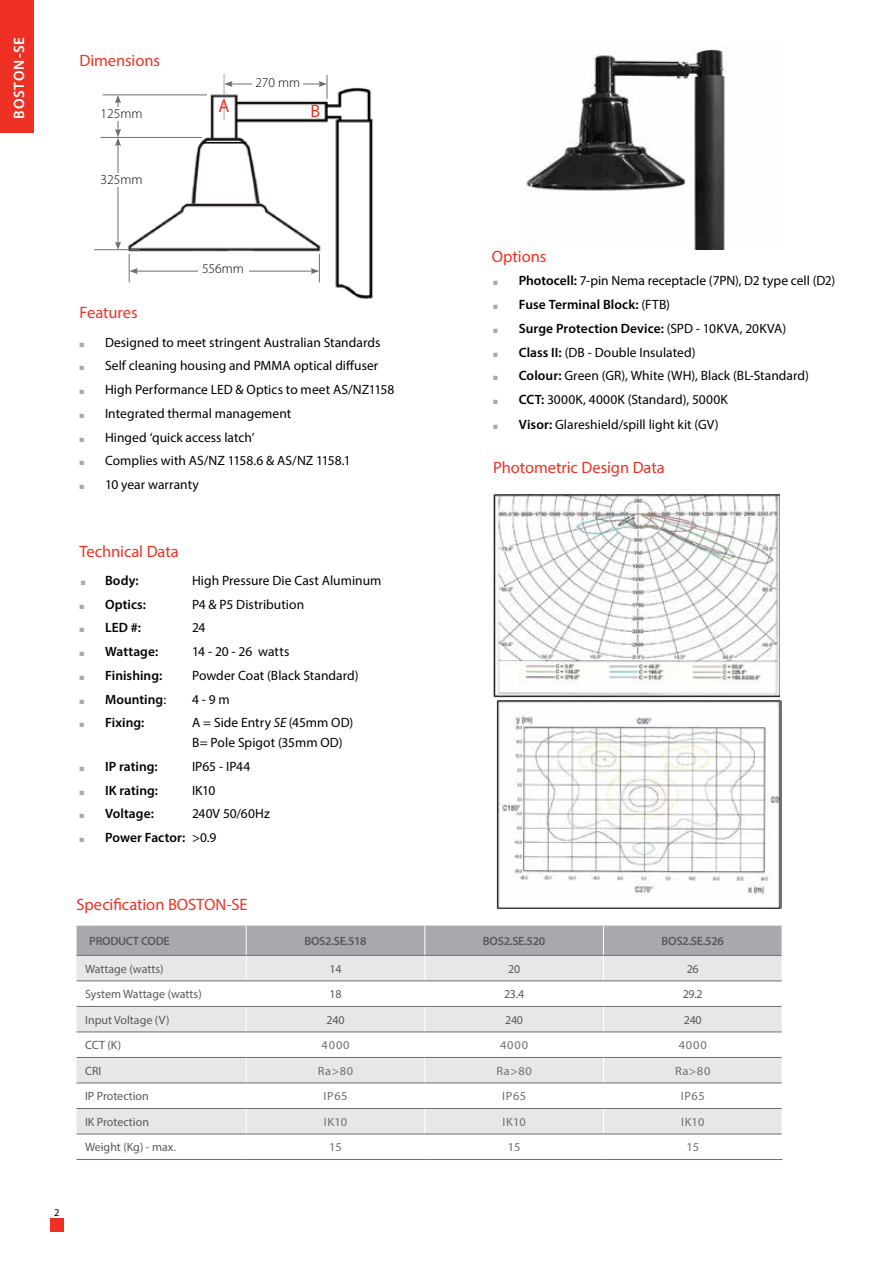
<style>
.page{position:relative;width:893px;height:1263px;background:#fff}
.page>*{position:absolute;margin:0;border:0;box-sizing:border-box;transform-origin:0 0}
.t1{font:18px "Myriad Pro";color:#ee3124}
.t2{font:16.5px "Myriad Pro";letter-spacing:-.005em;color:#ee3124}
.t3{font:600 15px "Myriad Pro";letter-spacing:.05em;color:#fff}
.t4{font:13.5px/23.7px "Myriad Pro";color:#000}
.t5{font:600 13.5px "Myriad Pro";letter-spacing:.005em;color:#000}
.t6{font:300 13.5px "Myriad Pro";color:#000}
.t7{font:12px "Myriad Pro";color:#58595b}
.t8{font:12px "Myriad Pro";letter-spacing:.06em;color:#6d6e71}
.t9{font:600 12px "Myriad Pro";letter-spacing:-.025em;color:#58595b}
.t10{font:10.5px "Myriad Pro";color:#000}
.s1{font-family:"DIN2014";font-weight:700;font-size:27px;color:#a7a9ac}
.s2{font-weight:400}
.s3{font-style:italic}
.s4{font-weight:600}
</style>
<div class="page">
<img style="left:121px;top:74px;width:253px;height:226px">
<hr style="left:230px;top:84px;width:91px;height:1px;background:#6d6e71">
<svg style="left:319px;top:75px;width:9px;height:24px"></svg>
<svg style="left:224px;top:74px;width:9px;height:46px"></svg>
<div style="left:253px;top:77px;width:50px;height:13px;background:#fff"></div>
<hr style="left:136px;top:271px;width:177px;height:1px;background:#6d6e71">
<svg style="left:311px;top:254px;width:9px;height:28px"></svg>
<svg style="left:129px;top:254px;width:9px;height:28px"></svg>
<div style="left:198px;top:263px;width:50px;height:13px;background:#fff"></div>
<hr style="left:94px;top:249px;width:46px;height:1px;background:#6d6e71">
<hr style="left:101px;top:137px;width:101px;height:1px;background:#6d6e71">
<hr style="left:118px;top:144px;width:1px;height:100px;background:#6d6e71">
<svg style="left:115px;top:241px;width:6px;height:9px"></svg>
<div style="left:96px;top:174px;width:51px;height:13px;background:#fff"></div>
<hr style="left:103px;top:95px;width:104px;height:1px;background:#6d6e71">
<hr style="left:118px;top:101px;width:1px;height:30px;background:#6d6e71">
<svg style="left:115px;top:129px;width:6px;height:17px"></svg>
<svg style="left:115px;top:95px;width:6px;height:8px"></svg>
<div style="left:96px;top:108px;width:51px;height:13px;background:#fff"></div>
<hr style="left:202px;top:142px;width:44px;height:2px;background:#000">
<svg style="left:77px;top:926px;width:705px;height:208px"></svg>
<hr style="left:77px;top:955px;width:169px;height:1px;background:#6d6e71">
<hr style="left:246px;top:955px;width:179px;height:1px;background:#6d6e71">
<hr style="left:425px;top:955px;width:178px;height:1px;background:#6d6e71">
<hr style="left:603px;top:955px;width:179px;height:1px;background:#6d6e71">
<hr style="left:77px;top:981px;width:169px;height:1px;background:#6d6e71">
<hr style="left:246px;top:981px;width:179px;height:1px;background:#6d6e71">
<hr style="left:425px;top:981px;width:178px;height:1px;background:#6d6e71">
<hr style="left:603px;top:981px;width:179px;height:1px;background:#6d6e71">
<hr style="left:77px;top:1006px;width:169px;height:1px;background:#6d6e71">
<hr style="left:246px;top:1006px;width:179px;height:1px;background:#6d6e71">
<hr style="left:425px;top:1006px;width:178px;height:1px;background:#6d6e71">
<hr style="left:603px;top:1006px;width:179px;height:1px;background:#6d6e71">
<hr style="left:77px;top:1032px;width:169px;height:1px;background:#6d6e71">
<hr style="left:246px;top:1032px;width:179px;height:1px;background:#6d6e71">
<hr style="left:425px;top:1032px;width:178px;height:1px;background:#6d6e71">
<hr style="left:603px;top:1032px;width:179px;height:1px;background:#6d6e71">
<hr style="left:77px;top:1057px;width:169px;height:1px;background:#6d6e71">
<hr style="left:246px;top:1057px;width:179px;height:1px;background:#6d6e71">
<hr style="left:425px;top:1057px;width:178px;height:1px;background:#6d6e71">
<hr style="left:603px;top:1057px;width:179px;height:1px;background:#6d6e71">
<hr style="left:77px;top:1083px;width:169px;height:1px;background:#6d6e71">
<hr style="left:246px;top:1083px;width:179px;height:1px;background:#6d6e71">
<hr style="left:425px;top:1083px;width:178px;height:1px;background:#6d6e71">
<hr style="left:603px;top:1083px;width:179px;height:1px;background:#6d6e71">
<hr style="left:77px;top:1108px;width:169px;height:1px;background:#6d6e71">
<hr style="left:246px;top:1108px;width:179px;height:1px;background:#6d6e71">
<hr style="left:425px;top:1108px;width:178px;height:1px;background:#6d6e71">
<hr style="left:603px;top:1108px;width:179px;height:1px;background:#6d6e71">
<hr style="left:77px;top:1134px;width:169px;height:1px;background:#6d6e71">
<hr style="left:77px;top:1159px;width:169px;height:1px;background:#6d6e71">
<hr style="left:246px;top:1134px;width:179px;height:1px;background:#6d6e71">
<hr style="left:246px;top:1159px;width:179px;height:1px;background:#6d6e71">
<hr style="left:425px;top:1134px;width:178px;height:1px;background:#6d6e71">
<hr style="left:425px;top:1159px;width:178px;height:1px;background:#6d6e71">
<hr style="left:603px;top:1134px;width:179px;height:1px;background:#6d6e71">
<hr style="left:603px;top:1159px;width:179px;height:1px;background:#6d6e71">
<div style="left:0;top:0;width:34px;height:133px;background:#ee3124"></div>
<img style="left:493px;top:494px;width:286px;height:203px">
<img style="left:496px;top:700px;width:286px;height:208px">
<div style="left:51px;top:1219px;width:13px;height:13px;background:#ee3124"></div>
<img style="left:523px;top:48px;width:205px;height:201px">
<p class="t3" style="left:10px;top:119px;width:83px;rotate:-90deg">BOSTON-SE</p>
<p class="t2" style="left:79px;top:51px;width:82px">Dimensions</p>
<p class="t6" style="left:101px;top:105px;width:43px">125mm</p>
<p class="t6" style="left:101px;top:171px;width:43px">325mm</p>
<p class="t6" style="left:255px;top:74px;width:46px">270 mm</p>
<h1 class="t1" style="left:219px;top:95px;width:13px">A</h1>
<h1 class="t1" style="left:311px;top:100px;width:11px">B</h1>
<p class="t6" style="left:202px;top:261px;width:43px">556mm</p>
<p class="t2" style="left:79px;top:303px;width:60px">Features</p>
<p class="t4" style="left:78px;top:330px;width:318px"><span class="s1">.</span> Designed to meet stringent Australian Standards<br><span class="s1">.</span> Self cleaning housing and PMMA optical diffuser<br><span class="s1">.</span> High Performance LED &amp; Optics to meet AS/NZ1158 <span class="s1">.</span> Integrated thermal management<br><span class="s1">.</span> Hinged ‘quick access latch’<br><span class="s1">.</span> Complies with AS/NZ 1158.6 &amp; AS/NZ 1158.1<br><span class="s1">.</span> 10 year warranty</p>
<p class="t2" style="left:79px;top:541px;width:101px">Technical Data</p>
<p class="t5" style="left:80px;top:572px;width:61px"><span class="s1">.</span> Body:</p>
<p class="t4" style="left:192px;top:568px;width:191px">High Pressure Die Cast Aluminum</p>
<p class="t5" style="left:78px;top:596px;width:70px"><span class="s1">.</span> Optics:</p>
<p class="t4" style="left:192px;top:592px;width:114px">P4 &amp; P5 Distribution</p>
<p class="t5" style="left:78px;top:619px;width:65px"><span class="s1">.</span> LED #:</p>
<p class="t4" style="left:192px;top:616px;width:15px">24</p>
<p class="t5" style="left:78px;top:643px;width:82px"><span class="s1">.</span> Wattage:</p>
<p class="t4" style="left:192px;top:640px;width:99px">14 - 20 - 26 watts</p>
<p class="t5" style="left:78px;top:667px;width:86px"><span class="s1">.</span> Finishing:</p>
<p class="t4" style="left:192px;top:663px;width:168px">Powder Coat (Black Standard)</p>
<p class="t5" style="left:78px;top:691px;width:90px"><span class="s1">.</span> Mounting<span class="s2">:</span></p>
<p class="t4" style="left:192px;top:687px;width:39px">4 - 9 m</p>
<p class="t5" style="left:78px;top:714px;width:68px"><span class="s1">.</span> Fixing:</p>
<p class="t4" style="left:192px;top:713px;width:163px;line-height:19.5px">A = Side Entry <span class="s3">SE</span> (45mm OD)<br>B= Pole Spigot (35mm OD)</p>
<p class="t5" style="left:78px;top:758px;width:81px"><span class="s1">.</span> IP rating:</p>
<p class="t4" style="left:192px;top:754px;width:60px">IP65 - IP44</p>
<p class="t5" style="left:78px;top:781px;width:82px"><span class="s1">.</span> IK rating:</p>
<p class="t4" style="left:192px;top:778px;width:25px">IK10</p>
<p class="t5" style="left:78px;top:805px;width:77px"><span class="s1">.</span> Voltage:</p>
<p class="t4" style="left:78px;top:802px;width:193px;text-indent:114px">240V 50/60Hz <span class="s1">.</span> <span class="s4">Power Factor:</span> &gt;0.9</p>
<p class="t2" style="left:492px;top:246px;width:56px">Options</p>
<p class="t4" style="left:492px;top:269px;width:345px"><span class="s1">.</span> <span class="s4">Photocell:</span> 7-pin Nema receptacle (7PN), D2 type cell (D2) <span class="s1">.</span> <span class="s4">Fuse Terminal Block:</span> (FTB)<br><span class="s1">.</span> <span class="s4">Surge Protection Device:</span> (SPD - 10KVA, 20KVA)<br><span class="s1">.</span> <span class="s4">Class II:</span> (DB - Double Insulated)<br><span class="s1">.</span> <span class="s4">Colour:</span> Green (GR), White (WH), Black (BL-Standard)<br><span class="s1">.</span> <span class="s4">CCT:</span> 3000K, 4000K (Standard), 5000K</p>
<p class="t4" style="left:492px;top:413px;width:228px"><span class="s1">.</span> <span class="s4">Visor:</span> Glareshield/spill light kit (GV)</p>
<p class="t2" style="left:493px;top:457px;width:173px">Photometric Design Data</p>
<p class="t2" style="left:77px;top:894px;width:172px">Specification BOSTON-SE</p>
<p class="t9" style="left:89px;top:933px;width:82px">PRODUCT CODE</p>
<p class="t9" style="left:304px;top:933px;width:64px">BOS2.SE.518</p>
<p class="t9" style="left:483px;top:933px;width:64px">BOS2.SE.520</p>
<p class="t9" style="left:662px;top:933px;width:64px">BOS2.SE.526</p>
<p class="t7" style="left:85px;top:961px;width:80px">Wattage (watts)</p>
<p class="t7" style="left:330px;top:961px;width:14px">14</p>
<p class="t7" style="left:508px;top:961px;width:14px">20</p>
<p class="t7" style="left:687px;top:961px;width:14px">26</p>
<p class="t7" style="left:85px;top:987px;width:118px">System Wattage (watts)</p>
<p class="t7" style="left:330px;top:987px;width:14px">18</p>
<p class="t7" style="left:504px;top:987px;width:22px">23.4</p>
<p class="t7" style="left:683px;top:987px;width:22px">29.2</p>
<p class="t7" style="left:85px;top:1012px;width:86px">Input Voltage (V)</p>
<p class="t7" style="left:327px;top:1012px;width:19px">240</p>
<p class="t7" style="left:505px;top:1012px;width:19px">240</p>
<p class="t7" style="left:684px;top:1012px;width:19px">240</p>
<p class="t7" style="left:85px;top:1038px;width:38px">CCT (K)</p>
<p class="t8" style="left:321px;top:1038px;width:30px">4000</p>
<p class="t8" style="left:500px;top:1038px;width:30px">4000</p>
<p class="t8" style="left:679px;top:1038px;width:30px">4000</p>
<p class="t7" style="left:85px;top:1063px;width:18px">CRI</p>
<p class="t8" style="left:318px;top:1063px;width:37px">Ra&gt;80</p>
<p class="t8" style="left:496px;top:1063px;width:37px">Ra&gt;80</p>
<p class="t8" style="left:675px;top:1063px;width:37px">Ra&gt;80</p>
<p class="t7" style="left:85px;top:1089px;width:65px">IP Protection</p>
<p class="t8" style="left:323px;top:1089px;width:26px">IP65</p>
<p class="t8" style="left:502px;top:1089px;width:26px">IP65</p>
<p class="t8" style="left:681px;top:1089px;width:26px">IP65</p>
<p class="t7" style="left:85px;top:1114px;width:65px">IK Protection</p>
<p class="t8" style="left:324px;top:1114px;width:25px">IK10</p>
<p class="t8" style="left:502px;top:1114px;width:25px">IK10</p>
<p class="t8" style="left:681px;top:1114px;width:25px">IK10</p>
<p class="t7" style="left:85px;top:1140px;width:92px">Weight (Kg) - max.</p>
<p class="t8" style="left:329px;top:1140px;width:14px">15</p>
<p class="t8" style="left:508px;top:1140px;width:14px">15</p>
<p class="t8" style="left:686px;top:1140px;width:14px">15</p>
<p class="t10" style="left:54px;top:1205px;width:7px">2</p>
</div>
